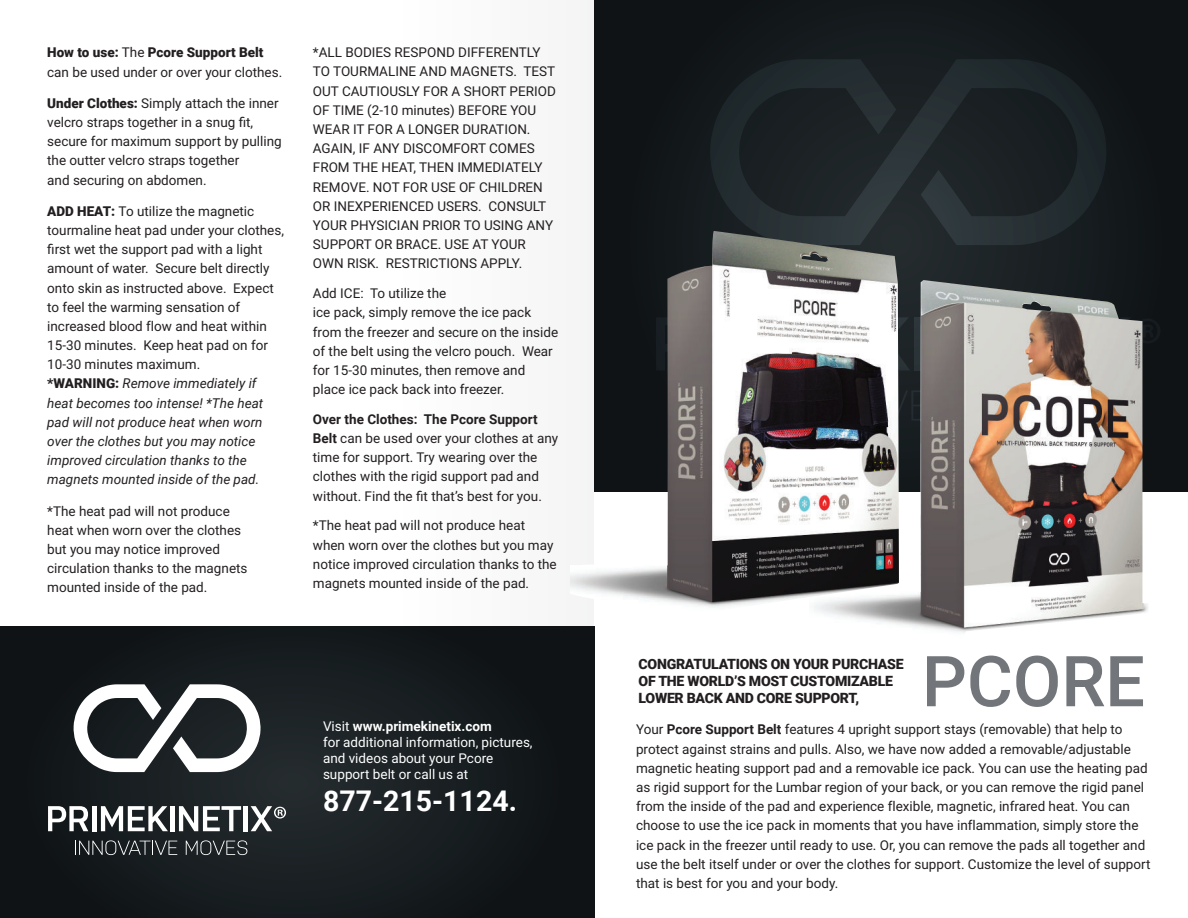
<style>
.page{position:relative;width:1188px;height:918px;background:#fff}
.page>*{position:absolute;margin:0;border:0;box-sizing:border-box;transform-origin:0 0}
.t1{font:500 70.35px "Roboto";color:#72767a}
.t2{font:700 28.5px "Roboto";color:#fff}
.t3{font:900 14.1px/17px "Roboto";letter-spacing:-.02em;color:#231f20}
.t4{font:13.5px/19.2px "Roboto";color:#231f20}
.t5{font:13.5px/16.2px "Roboto";color:#fff}
.s1{font-weight:900}
.s2{font-style:italic}
.s3{font-weight:700}
</style>
<div class="page">
<div style="left:594px;top:0;width:594px;height:492px;background:#101417"></div>
<svg style="left:710px;top:59px;width:396px;height:186px;fill:#1d2427"></svg>
<img style="left:823px;top:280px;width:325px;height:353px">
<div style="left:0;top:627px;width:594px;height:291px;background:#141a1d"></div>
<svg style="left:75px;top:840px;width:102px;height:15px"></svg>
<svg style="left:186px;top:840px;width:61px;height:15px"></svg>
<svg style="left:73px;top:684px;width:188px;height:88px"></svg>
<svg style="left:48px;top:806px;width:40px;height:25px"></svg>
<hr style="left:92px;top:806px;width:4px;height:25px;background:#fff">
<svg style="left:101px;top:806px;width:67px;height:25px"></svg>
<hr style="left:170px;top:806px;width:4px;height:25px;background:#fff">
<svg style="left:179px;top:806px;width:62px;height:25px"></svg>
<hr style="left:244px;top:806px;width:4px;height:25px;background:#fff">
<svg style="left:251px;top:806px;width:35px;height:25px"></svg>
<img style="left:570px;top:231px;width:329px;height:381px">
<p class="t4" style="left:47px;top:44px;width:236px"><span class="s1">How to use:</span> The <span class="s1">Pcore Support Belt </span>can be used under or over your clothes.</p>
<p class="t4" style="left:47px;top:93px;width:236px"><span class="s1">Under Clothes:</span> Simply attach the inner velcro straps together in a snug fit, secure for maximum support by pulling the outter velcro straps together<br>and securing on abdomen.</p>
<p class="t4" style="left:47px;top:202px;width:238px"><span class="s1">ADD HEAT:</span> To utilize the magnetic tourmaline heat pad under your clothes, first wet the support pad with a light amount of water. Secure belt directly onto skin as instructed above. Expect to feel the warming sensation of increased blood flow and heat within 15-30 minutes. Keep heat pad on for 10-30 minutes maximum.<br><span class="s1">*WARNING:</span> <span class="s2">Remove immediately if heat becomes too intense! *The heat pad will not produce heat when worn over the clothes but you may notice improved circulation thanks to the magnets mounted inside of the pad.</span></p>
<p class="t4" style="left:47px;top:502px;width:202px">*The heat pad will not produce heat when worn over the clothes but you may notice improved circulation thanks to the magnets mounted inside of the pad.</p>
<p class="t4" style="left:313px;top:42px;width:245px">*ALL BODIES RESPOND DIFFERENTLY<br>TO TOURMALINE AND MAGNETS. TEST<br>OUT CAUTIOUSLY FOR A SHORT PERIOD<br>OF TIME (2-10 minutes) BEFORE YOU<br>WEAR IT FOR A LONGER DURATION.<br>AGAIN, IF ANY DISCOMFORT COMES<br>FROM THE HEAT, THEN IMMEDIATELY<br>REMOVE. NOT FOR USE OF CHILDREN<br>OR INEXPERIENCED USERS. CONSULT<br>YOUR PHYSICIAN PRIOR TO USING ANY<br>SUPPORT OR BRACE. USE AT YOUR<br>OWN RISK. RESTRICTIONS APPLY.</p>
<p class="t4" style="left:313px;top:283px;width:247px">Add ICE: To utilize the<br>ice pack, simply remove the ice pack from the freezer and secure on the inside of the belt using the velcro pouch. Wear for 15-30 minutes, then remove and place ice pack back into freezer.</p>
<p class="t4" style="left:313px;top:410px;width:247px"><span class="s3">Over the Clothes: The Pcore Support Belt</span> can be used over your clothes at any time for support. Try wearing over the clothes with the rigid support pad and without. Find the fit that’s best for you.</p>
<p class="t4" style="left:313px;top:517px;width:245px">*The heat pad will not produce heat when worn over the clothes but you may notice improved circulation thanks to the magnets mounted inside of the pad.</p>
<p class="t5" style="left:323px;top:717px;width:211px">Visit <span class="s3">www.primekinetix.com<br></span>for additional information, pictures, and videos about your Pcore support belt or call us at</p>
<h2 class="t2" style="left:323px;top:789px;width:195px">877-215-1124.</h2>
<p class="t3" style="left:639px;top:657px;width:266px">CONGRATULATIONS ON YOUR PURCHASE<br>OF THE WORLD’S MOST CUSTOMIZABLE<br>LOWER BACK AND CORE SUPPORT,</p>
<h1 class="t1" style="left:922px;top:641px;width:225px">PCORE</h1>
<p class="t4" style="left:636px;top:721px;width:516px">Your <span class="s3">Pcore Support Belt</span> features 4 upright support stays (removable) that help to protect against strains and pulls. Also, we have now added a removable/adjustable magnetic heating support pad and a removable ice pack. You can use the heating pad as rigid support for the Lumbar region of your back, or you can remove the rigid panel from the inside of the pad and experience flexible, magnetic, infrared heat. You can choose to use the ice pack in moments that you have inflammation, simply store the ice pack in the freezer until ready to use. Or, you can remove the pads all together and use the belt itself under or over the clothes for support. Customize the level of support that is best for you and your body.</p>
</div>
